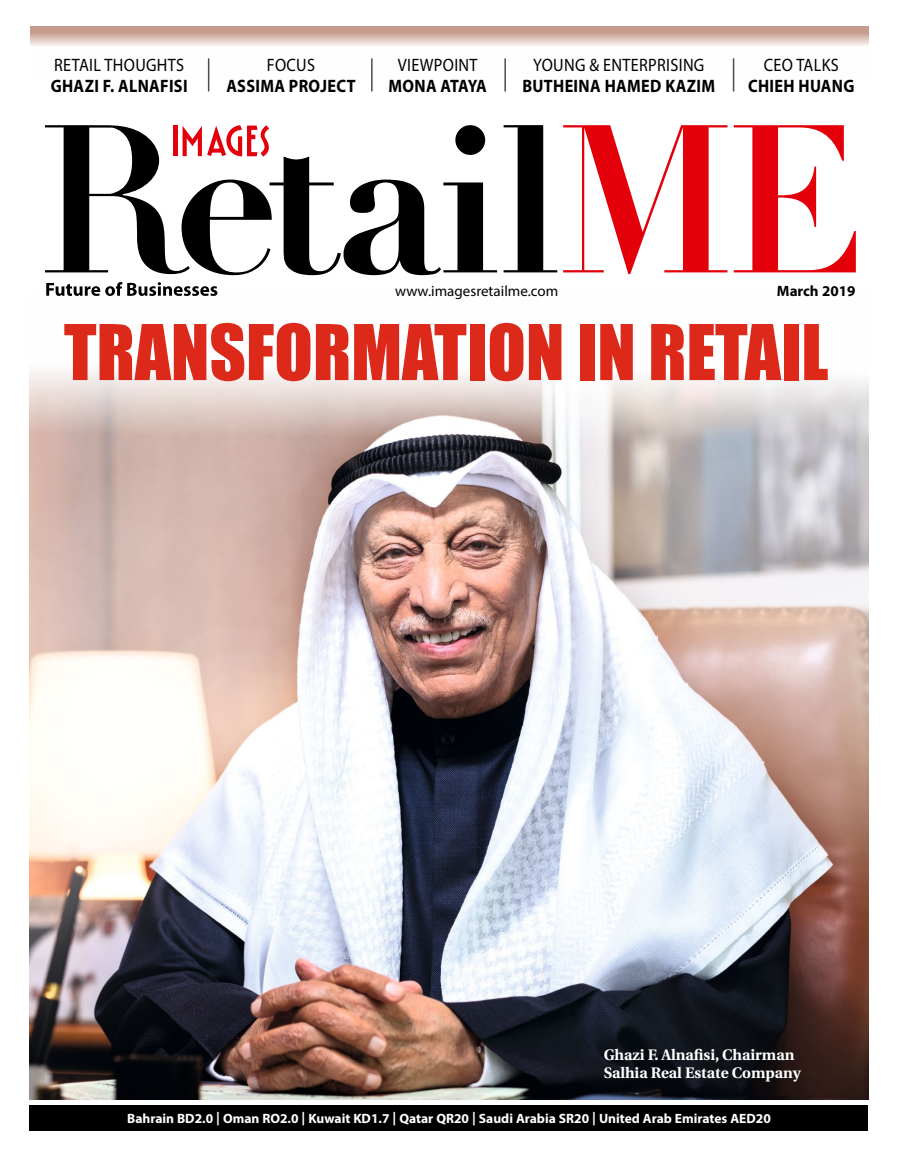
<style>
.page{position:relative;width:898px;height:1157px;background:#fff}
.page>*{position:absolute;margin:0;border:0;box-sizing:border-box;transform-origin:0 0}
.t1{font:70.8px "Impact";color:#dc291a}
.t2{font:700 18px "Myriad Pro";letter-spacing:.02em;color:#000;scale:.9 1}
.t3{font:18px "Myriad Pro";letter-spacing:.02em;color:#000;scale:.9 1}
.t4{font:700 18px "Myriad Pro";letter-spacing:-.05em;color:#000;scale:.9 1}
.t5{font:700 15.15px/18px "Utopia";color:#fff}
.t6{font:15px "Myriad Pro";color:#000}
.t7{font:700 15px "Myriad Pro";color:#000}
.t8{font:700 13.5px "Myriad Pro";color:#fff}
</style>
<div class="page">
<div style="left:30px;top:1105px;width:837px;height:26px;background:#000"></div>
<svg style="left:46px;top:282px;width:171px;height:9px"></svg>
<svg style="left:563px;top:125px;width:164px;height:149px"></svg>
<svg style="left:733px;top:125px;width:122px;height:147px"></svg>
<svg style="left:45px;top:125px;width:452px;height:150px"></svg>
<svg style="left:503px;top:125px;width:54px;height:147px"></svg>
<img style="left:30px;top:291px;width:837px;height:808px">
<svg style="left:30px;top:26px;width:837px;height:53px"></svg>
<hr style="left:208px;top:58px;width:1px;height:33px;background:#4d4d4c">
<hr style="left:371px;top:58px;width:1px;height:33px;background:#4d4d4c">
<hr style="left:504px;top:58px;width:1px;height:33px;background:#4d4d4c">
<hr style="left:732px;top:58px;width:2px;height:33px;background:#4d4d4c">
<h2 class="t3" style="left:54px;top:54px;width:146px">RETAIL THOUGHTS</h2>
<h2 class="t2" style="left:51px;top:74px;width:154px">GHAZI F. ALNAFISI</h2>
<h2 class="t3" style="left:267px;top:54px;width:55px">FOCUS</h2>
<h2 class="t2" style="left:226px;top:74px;width:145px">ASSIMA PROJECT</h2>
<h2 class="t3" style="left:398px;top:54px;width:90px">VIEWPOINT</h2>
<h2 class="t4" style="left:388px;top:74px;width:111px">MONA ATAYA</h2>
<h2 class="t3" style="left:533px;top:54px;width:192px">YOUNG &amp; ENTERPRISING</h2>
<h2 class="t2" style="left:522px;top:74px;width:216px">BUTHEINA HAMED KAZIM</h2>
<h2 class="t3" style="left:763px;top:54px;width:85px">CEO TALKS</h2>
<h2 class="t2" style="left:747px;top:74px;width:120px">CHIEH HUANG</h2>
<p class="t6" style="left:395px;top:281px;width:164px">www.imagesretailme.com</p>
<p class="t7" style="left:776px;top:281px;width:80px">March 2019</p>
<h1 class="t1" style="left:64px;top:297px;width:765px">TRANSFORMATION IN RETAIL</h1>
<p class="t5" style="left:603px;top:1045px;width:198px">Ghazi F. Alnafisi, Chairman<br>Salhia Real Estate Company</p>
<p class="t8" style="left:127px;top:1109px;width:645px">Bahrain BD2.0 | Oman RO2.0 | Kuwait KD1.7 | Qatar QR20 | Saudi Arabia SR20 | United Arab Emirates AED20</p>
</div>
